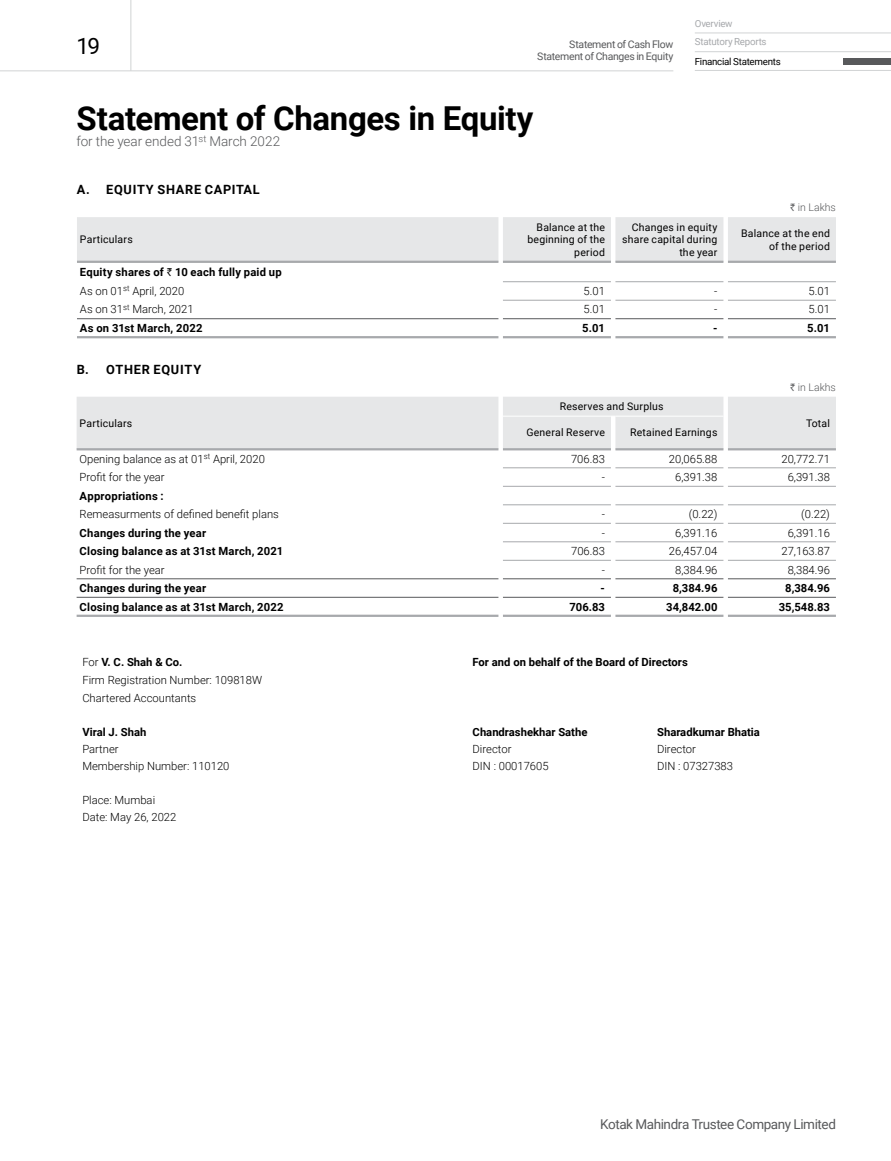
<style>
.page{position:relative;width:891px;height:1161px;background:#fff}
.page>*{position:absolute;margin:0;border:0;box-sizing:border-box;transform-origin:0 0}
.t1{font:700 33px "Roboto";letter-spacing:-.01em;color:#000}
.t2{font:22.5px "Roboto";color:#000}
.t3{font:13.5px "Roboto";letter-spacing:-.03em;color:#58595b}
.t4{font:300 13.5px "Roboto";letter-spacing:-.005em;color:#58595b}
.t5{font:700 12.75px "Roboto";letter-spacing:.055em;color:#000}
.t6{font:300 11.25px/17.7px "Roboto";color:#000}
.t7{font:700 11.25px/18.5px "Roboto";letter-spacing:.015em;color:#000}
.t8{font:10.5px/12.6px "Roboto";letter-spacing:.02em;color:#000;text-align:right}
.t9{font:10.5px/12.6px "Roboto";letter-spacing:-.03em;color:#58595b;text-align:right}
.t10{font:300 10.5px "Roboto";color:#58595b}
.t11{font:9.75px/18.3px "Roboto";letter-spacing:-.025em;color:#a7a9ac}
.t12{font:9.75px "Roboto";letter-spacing:-.025em;color:#000}
.s1{font-family:"Rupee";font-weight:400}
.s2{font-weight:300}
</style>
<div class="page">
<hr style="left:130px;top:0;width:1px;height:71px;background:#d1d3d4">
<hr style="left:0;top:70px;width:673px;height:1px;background:#d1d3d4">
<hr style="left:695px;top:33px;width:196px;height:1px;background:#d1d3d4">
<hr style="left:695px;top:51px;width:196px;height:1px;background:#d1d3d4">
<hr style="left:695px;top:70px;width:196px;height:1px;background:#d1d3d4">
<div style="left:843px;top:58px;width:48px;height:6px;background:#58595b"></div>
<div style="left:77px;top:217px;width:759px;height:45px;background:#e6e7e8"></div>
<hr style="left:503px;top:281px;width:108px;height:1px;background:#a7a9ac">
<hr style="left:615px;top:281px;width:108px;height:1px;background:#a7a9ac">
<hr style="left:728px;top:281px;width:108px;height:1px;background:#a7a9ac">
<hr style="left:503px;top:300px;width:108px;height:1px;background:#a7a9ac">
<hr style="left:615px;top:300px;width:108px;height:1px;background:#a7a9ac">
<hr style="left:728px;top:300px;width:108px;height:1px;background:#a7a9ac">
<hr style="left:503px;top:261px;width:108px;height:2px;background:#a7a9ac">
<hr style="left:615px;top:261px;width:108px;height:2px;background:#a7a9ac">
<hr style="left:728px;top:261px;width:108px;height:2px;background:#a7a9ac">
<hr style="left:77px;top:261px;width:421px;height:2px;background:#a7a9ac">
<hr style="left:77px;top:318px;width:421px;height:1px;background:#58595b">
<hr style="left:77px;top:336px;width:421px;height:2px;background:#a7a9ac">
<hr style="left:503px;top:318px;width:108px;height:1px;background:#58595b">
<hr style="left:503px;top:336px;width:108px;height:2px;background:#a7a9ac">
<hr style="left:615px;top:318px;width:108px;height:1px;background:#58595b">
<hr style="left:615px;top:336px;width:108px;height:2px;background:#a7a9ac">
<hr style="left:728px;top:318px;width:108px;height:1px;background:#58595b">
<hr style="left:728px;top:336px;width:108px;height:2px;background:#a7a9ac">
<hr style="left:503px;top:468px;width:108px;height:1px;background:#a7a9ac">
<hr style="left:615px;top:468px;width:108px;height:1px;background:#a7a9ac">
<hr style="left:728px;top:468px;width:108px;height:1px;background:#a7a9ac">
<hr style="left:503px;top:486px;width:108px;height:1px;background:#a7a9ac">
<hr style="left:615px;top:486px;width:108px;height:1px;background:#a7a9ac">
<hr style="left:728px;top:486px;width:108px;height:1px;background:#a7a9ac">
<hr style="left:503px;top:505px;width:108px;height:1px;background:#a7a9ac">
<hr style="left:615px;top:505px;width:108px;height:1px;background:#a7a9ac">
<hr style="left:728px;top:505px;width:108px;height:1px;background:#a7a9ac">
<hr style="left:503px;top:523px;width:108px;height:1px;background:#a7a9ac">
<hr style="left:615px;top:523px;width:108px;height:1px;background:#a7a9ac">
<hr style="left:728px;top:523px;width:108px;height:1px;background:#a7a9ac">
<hr style="left:503px;top:542px;width:108px;height:1px;background:#a7a9ac">
<hr style="left:615px;top:542px;width:108px;height:1px;background:#a7a9ac">
<hr style="left:728px;top:542px;width:108px;height:1px;background:#a7a9ac">
<hr style="left:503px;top:560px;width:108px;height:1px;background:#a7a9ac">
<hr style="left:615px;top:560px;width:108px;height:1px;background:#a7a9ac">
<hr style="left:728px;top:560px;width:108px;height:1px;background:#a7a9ac">
<hr style="left:503px;top:448px;width:108px;height:2px;background:#a7a9ac">
<hr style="left:615px;top:448px;width:108px;height:2px;background:#a7a9ac">
<hr style="left:728px;top:448px;width:108px;height:2px;background:#a7a9ac">
<hr style="left:77px;top:615px;width:421px;height:2px;background:#a7a9ac">
<hr style="left:77px;top:578px;width:421px;height:1px;background:#58595b">
<hr style="left:77px;top:597px;width:421px;height:1px;background:#58595b">
<hr style="left:503px;top:578px;width:108px;height:1px;background:#58595b">
<hr style="left:503px;top:597px;width:108px;height:1px;background:#58595b">
<hr style="left:503px;top:615px;width:108px;height:2px;background:#a7a9ac">
<hr style="left:615px;top:578px;width:108px;height:1px;background:#58595b">
<hr style="left:615px;top:597px;width:108px;height:1px;background:#58595b">
<hr style="left:615px;top:615px;width:108px;height:2px;background:#a7a9ac">
<hr style="left:728px;top:578px;width:108px;height:1px;background:#58595b">
<hr style="left:728px;top:597px;width:108px;height:1px;background:#58595b">
<hr style="left:728px;top:615px;width:108px;height:2px;background:#a7a9ac">
<hr style="left:77px;top:448px;width:421px;height:2px;background:#a7a9ac">
<div style="left:77px;top:397px;width:759px;height:52px;background:#e6e7e8"></div>
<hr style="left:615px;top:416px;width:108px;height:1px;background:#fff">
<h2 class="t2" style="left:77px;top:30px;width:25px">19</h2>
<p class="t9" style="left:537px;top:37px;width:138px">Statement of Cash Flow<br>Statement of Changes in Equity</p>
<h1 class="t1" style="left:77px;top:95px;width:459px">Statement of Changes in Equity</h1>
<p class="t4" style="left:77px;top:132px;width:205px">for the year ended 31<sup>st</sup> March 2022</p>
<p class="t5" style="left:77px;top:181px;width:185px">A. EQUITY SHARE CAPITAL</p>
<p class="t11" style="left:695px;top:14px;width:73px">Overview<br>Statutory Reports</p>
<p class="t12" style="left:695px;top:55px;width:88px">Financial Statements</p>
<p class="t10" style="left:790px;top:200px;width:47px"><span class="s1">`</span> in Lakhs</p>
<p class="t8" style="left:80px;top:233px;width:54px">Particulars</p>
<p class="t7" style="left:80px;top:263px;width:203px">Equity shares of <span class="s1">`</span> 10 each fully paid up<br><span class="s2">As on 01</span><sup>st</sup> <span class="s2">April, 2020</span></p>
<p class="t8" style="left:527px;top:220px;width:79px">Balance at the beginning of the period</p>
<p class="t8" style="left:622px;top:220px;width:97px">Changes in equity share capital during the year</p>
<p class="t8" style="left:741px;top:226px;width:90px">Balance at the end of the period</p>
<p class="t6" style="left:584px;top:282px;width:23px">5.01</p>
<p class="t6" style="left:714px;top:282px;width:5px">-</p>
<p class="t6" style="left:809px;top:282px;width:23px">5.01</p>
<p class="t6" style="left:80px;top:300px;width:115px">As on 31<sup>st</sup> March, 2021</p>
<p class="t6" style="left:584px;top:300px;width:23px">5.01</p>
<p class="t6" style="left:714px;top:300px;width:5px">-</p>
<p class="t6" style="left:809px;top:300px;width:23px">5.01</p>
<p class="t7" style="left:80px;top:318px;width:124px">As on 31st March, 2022</p>
<p class="t7" style="left:582px;top:318px;width:24px">5.01</p>
<p class="t7" style="left:713px;top:318px;width:6px">-</p>
<p class="t7" style="left:807px;top:318px;width:24px">5.01</p>
<p class="t5" style="left:77px;top:360px;width:126px">B. OTHER EQUITY</p>
<p class="t10" style="left:790px;top:380px;width:47px"><span class="s1">`</span> in Lakhs</p>
<p class="t8" style="left:80px;top:416px;width:54px">Particulars</p>
<p class="t8" style="left:560px;top:400px;width:105px">Reserves and Surplus</p>
<p class="t8" style="left:806px;top:416px;width:25px">Total</p>
<p class="t8" style="left:526px;top:426px;width:80px">General Reserve</p>
<p class="t8" style="left:630px;top:426px;width:89px">Retained Earnings</p>
<p class="t6" style="left:80px;top:449px;width:187px">Opening balance as at 01<sup>st</sup> April, 2020</p>
<p class="t6" style="left:571px;top:449px;width:35px">706.83</p>
<p class="t6" style="left:669px;top:449px;width:50px">20,065.88</p>
<p class="t6" style="left:781px;top:449px;width:50px">20,772.71</p>
<p class="t6" style="left:80px;top:468px;width:87px">Profit for the year</p>
<p class="t6" style="left:602px;top:468px;width:5px">-</p>
<p class="t6" style="left:675px;top:468px;width:44px">6,391.38</p>
<p class="t6" style="left:788px;top:468px;width:44px">6,391.38</p>
<p class="t7" style="left:80px;top:486px;width:86px">Appropriations :</p>
<p class="t6" style="left:80px;top:505px;width:201px">Remeasurments of defined benefit plans</p>
<p class="t6" style="left:602px;top:505px;width:5px">-</p>
<p class="t6" style="left:689px;top:505px;width:30px">(0.22)</p>
<p class="t6" style="left:801px;top:505px;width:30px">(0.22)</p>
<p class="t7" style="left:80px;top:523px;width:128px">Changes during the year</p>
<p class="t6" style="left:602px;top:523px;width:5px">-</p>
<p class="t6" style="left:675px;top:523px;width:44px">6,391.16</p>
<p class="t6" style="left:788px;top:523px;width:44px">6,391.16</p>
<p class="t7" style="left:80px;top:541px;width:205px">Closing balance as at 31st March, 2021</p>
<p class="t6" style="left:571px;top:542px;width:35px">706.83</p>
<p class="t6" style="left:669px;top:542px;width:50px">26,457.04</p>
<p class="t6" style="left:781px;top:542px;width:50px">27,163.87</p>
<p class="t6" style="left:80px;top:560px;width:87px">Profit for the year</p>
<p class="t6" style="left:602px;top:560px;width:5px">-</p>
<p class="t6" style="left:675px;top:560px;width:44px">8,384.96</p>
<p class="t6" style="left:788px;top:560px;width:44px">8,384.96</p>
<p class="t7" style="left:80px;top:578px;width:128px">Changes during the year</p>
<p class="t7" style="left:601px;top:578px;width:6px">-</p>
<p class="t7" style="left:673px;top:578px;width:46px">8,384.96</p>
<p class="t7" style="left:785px;top:578px;width:46px">8,384.96</p>
<p class="t7" style="left:80px;top:597px;width:206px">Closing balance as at 31st March, 2022</p>
<p class="t7" style="left:569px;top:597px;width:37px">706.83</p>
<p class="t7" style="left:666px;top:597px;width:53px">34,842.00</p>
<p class="t7" style="left:779px;top:597px;width:53px">35,548.83</p>
<p class="t7" style="left:82px;top:652px;width:102px"><span class="s2">For</span> V. C. Shah &amp; Co.</p>
<p class="t7" style="left:473px;top:652px;width:217px">For and on behalf of the Board of Directors</p>
<p class="t6" style="left:82px;top:671px;width:181px">Firm Registration Number: 109818W<br>Chartered Accountants</p>
<p class="t7" style="left:82px;top:722px;width:66px">Viral J. Shah</p>
<p class="t7" style="left:473px;top:722px;width:116px">Chandrashekhar Sathe</p>
<p class="t7" style="left:657px;top:722px;width:104px">Sharadkumar Bhatia</p>
<p class="t6" style="left:82px;top:739px;width:38px">Partner</p>
<p class="t6" style="left:473px;top:739px;width:40px">Director</p>
<p class="t6" style="left:657px;top:739px;width:40px">Director</p>
<p class="t6" style="left:82px;top:756px;width:149px">Membership Number: 110120</p>
<p class="t6" style="left:473px;top:756px;width:78px">DIN : 00017605</p>
<p class="t6" style="left:657px;top:756px;width:78px">DIN : 07327383</p>
<p class="t6" style="left:82px;top:791px;width:96px;line-height:17px">Place: Mumbai<br>Date: May 26, 2022</p>
<p class="t3" style="left:600px;top:1115px;width:237px">Kotak Mahindra Trustee Company Limited</p>
</div>
